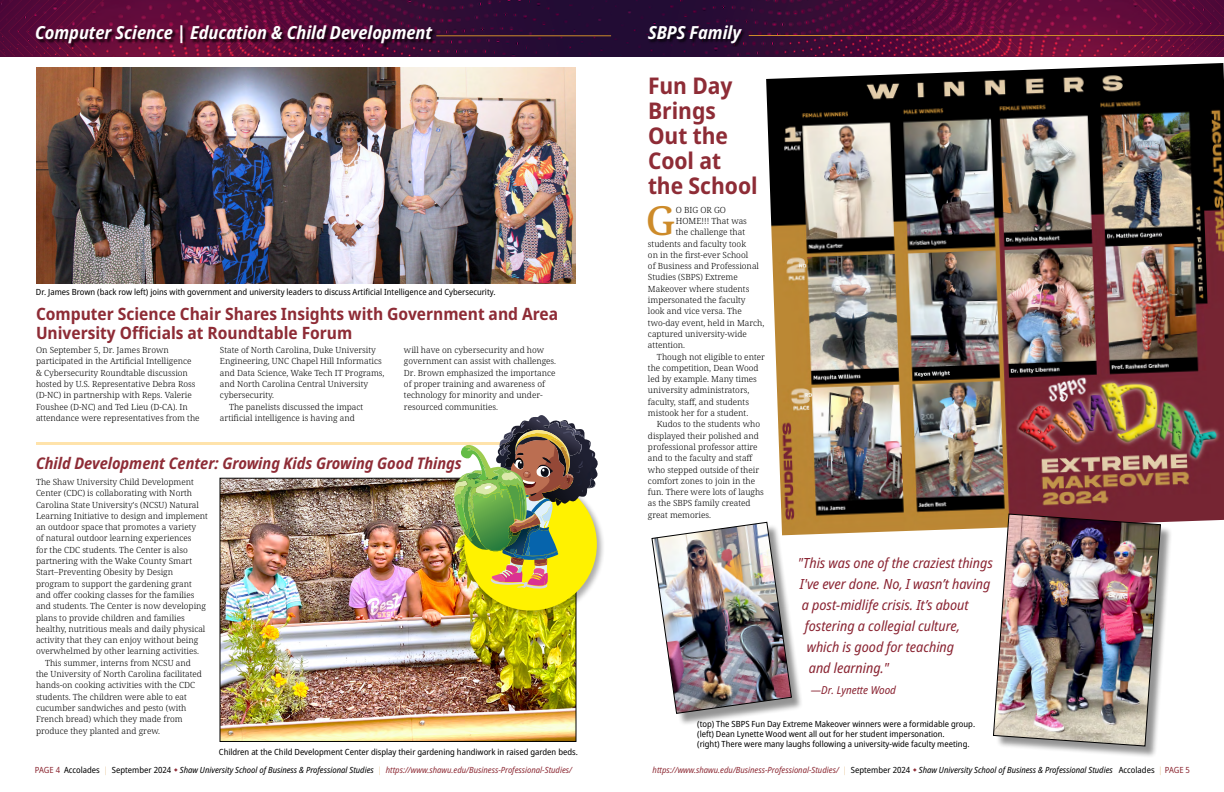
<style>
.page{position:relative;width:1224px;height:792px;background:#fff}
.page>*{position:absolute;margin:0;border:0;box-sizing:border-box;transform-origin:0 0}
.t1{font:500 40.2px "Noto Serif";color:#cd8b2a}
.t2{font:700 semi-condensed 23px/25px "Noto Sans";color:#8e2c36}
.t3{font:italic 700 semi-condensed 18px "Noto Sans";color:#fff}
.t4{font:700 semi-condensed 17px/19px "Noto Sans";color:#8e2c36}
.t5{font:italic 700 semi-condensed 16px "Noto Sans";color:#8e2c36}
.t6{font:italic semi-condensed 14px "Noto Sans";color:#8a2432}
.t7{font:italic semi-condensed 11px "Noto Sans";color:#8a2432}
.t8{font:300 8.5px/11.3px "Noto Serif";color:#000}
.t9{font:semi-condensed 8.5px/10px "Noto Sans";color:#000}
.t10{font:italic semi-condensed 8.5px "Noto Sans";color:#8e2c36}
.s1{font-style:normal}
.s2{font-style:normal;color:#000}
.s3{font-weight:100;font-style:normal;color:#cd8b2a}
.s4{color:#000}
</style>
<div class="page">
<img style="left:1203px;top:8px;width:7px;height:13px">
<img style="left:1194px;top:6px;width:7px;height:15px">
<img style="left:1185px;top:0;width:9px;height:55px">
<svg style="left:1188px;top:21px;width:36px;height:36px"></svg>
<img style="left:1176px;top:0;width:9px;height:56px">
<svg style="left:1177px;top:19px;width:4px;height:4px"></svg>
<img style="left:1167px;top:0;width:9px;height:56px">
<svg style="left:1167px;top:17px;width:3px;height:4px"></svg>
<img style="left:1158px;top:0;width:9px;height:56px">
<img style="left:1121px;top:0;width:37px;height:56px">
<svg style="left:0;top:0;width:1121px;height:57px;background:#470b37"></svg>
<svg style="left:1133px;top:2px;width:15px;height:11px"></svg>
<svg style="left:1152px;top:28px;width:4px;height:4px"></svg>
<img style="left:895px;top:37px;width:250px;height:19px">
<hr style="left:436px;top:35px;width:175px;height:1px;background:#cd8b2a">
<div style="left:36px;top:26px;width:401px;height:21px;background:#000;opacity:.75"></div>
<hr style="left:749px;top:35px;width:475px;height:1px;background:#cd8b2a">
<div style="left:648px;top:26px;width:98px;height:21px;background:#000;opacity:.75"></div>
<img style="left:766px;top:63px;width:458px;height:472px">
<div style="left:654px;top:524px;width:150px;height:201px;background:#000;opacity:.42"></div>
<img style="left:652px;top:522px;width:140px;height:192px">
<div style="left:995px;top:516px;width:178px;height:242px;background:#000;opacity:.42"></div>
<img style="left:993px;top:514px;width:168px;height:232px">
<img style="left:36px;top:68px;width:540px;height:216px">
<img style="left:222px;top:480px;width:352px;height:260px">
<div style="left:220px;top:478px;width:356px;height:264px;border:1px solid #000"></div>
<hr style="left:36px;top:442px;width:541px;height:3px;background:#ffe3ab">
<div style="left:462px;top:476px;width:143px;height:143px;background:#000;opacity:.33"></div>
<div style="left:464px;top:478px;width:133px;height:133px;background:#fff200;border-radius:50%"></div>
<img style="left:454px;top:415px;width:145px;height:175px">
<h3 class="t3" style="left:35px;top:20px;width:398px">Computer Science | Education &amp; Child Development</h3>
<h3 class="t3" style="left:648px;top:20px;width:94px">SBPS Family</h3>
<p class="t9" style="left:36px;top:287px;width:461px">Dr. James Brown (back row left) joins with government and university leaders to discuss Artificial Intelligence and Cybersecurity.</p>
<h3 class="t4" style="left:36px;top:305px;width:524px">Computer Science Chair Shares Insights with Government and Area<br>University Officials at Roundtable Forum</h3>
<p class="t8" style="left:36px;top:345px;width:165px">On September 5, Dr. James Brown participated in the Artificial Intelligence<br>&amp; Cybersecurity Roundtable discussion hosted by U.S. Representative Debra Ross (D-NC) in partnership with Reps. Valerie Foushee (D-NC) and Ted Lieu (D-CA). In attendance were representatives from the</p>
<p class="t8" style="left:220px;top:345px;width:157px">State of North Carolina, Duke University</p>
<p class="t8" style="left:220px;top:356px;width:163px">Engineering, UNC Chapel Hill Informatics</p>
<p class="t8" style="left:220px;top:367px;width:166px">and Data Science, Wake Tech IT Programs,</p>
<p class="t8" style="left:220px;top:379px;width:150px">and North Carolina Central University</p>
<p class="t8" style="left:220px;top:390px;width:56px">cybersecurity.</p>
<p class="t8" style="left:229px;top:401px;width:136px">The panelists discussed the impact</p>
<p class="t8" style="left:220px;top:412px;width:136px">artificial intelligence is having and</p>
<p class="t8" style="left:404px;top:345px;width:154px">will have on cybersecurity and how government can assist with challenges.<br>Dr. Brown emphasized the importance of proper training and awareness of technology for minority and under&shy;resourced communities.</p>
<h3 class="t5" style="left:36px;top:452px;width:427px">Child Development Center: Growing Kids Growing Good Things</h3>
<p class="t8" style="left:36px;top:477px;width:159px">The Shaw University Child Development</p>
<p class="t8" style="left:36px;top:488px;width:158px">Center (CDC) is collaborating with North</p>
<p class="t8" style="left:36px;top:499px;width:165px">Carolina State University's (NCSU) Natural</p>
<p class="t8" style="left:36px;top:510px;width:174px">Learning Initiative to design and implement</p>
<p class="t8" style="left:36px;top:522px;width:162px">an outdoor space that promotes a variety</p>
<p class="t8" style="left:36px;top:533px;width:157px">of natural outdoor learning experiences</p>
<p class="t8" style="left:36px;top:544px;width:153px">for the CDC students. The Center is also</p>
<p class="t8" style="left:36px;top:556px;width:158px">partnering with the Wake County Smart</p>
<p class="t8" style="left:36px;top:567px;width:139px">Start–Preventing Obesity by Design</p>
<p class="t8" style="left:36px;top:578px;width:157px">program to support the gardening grant</p>
<p class="t8" style="left:36px;top:590px;width:160px">and offer cooking classes for the families</p>
<p class="t8" style="left:36px;top:601px;width:172px">and students. The Center is now developing</p>
<p class="t8" style="left:36px;top:612px;width:150px">plans to provide children and families</p>
<p class="t8" style="left:36px;top:623px;width:171px">healthy, nutritious meals and daily physical</p>
<p class="t8" style="left:36px;top:635px;width:164px">activity that they can enjoy without being</p>
<p class="t8" style="left:36px;top:646px;width:164px">overwhelmed by other learning activities.</p>
<p class="t8" style="left:45px;top:657px;width:147px">This summer, interns from NCSU and</p>
<p class="t8" style="left:36px;top:669px;width:168px">the University of North Carolina facilitated</p>
<p class="t8" style="left:36px;top:680px;width:161px">hands-on cooking activities with the CDC</p>
<p class="t8" style="left:36px;top:691px;width:152px">students. The children were able to eat</p>
<p class="t8" style="left:36px;top:703px;width:152px">cucumber sandwiches and pesto (with</p>
<p class="t8" style="left:36px;top:714px;width:148px">French bread) which they made from</p>
<p class="t8" style="left:36px;top:725px;width:126px">produce they planted and grew.</p>
<p class="t9" style="left:219px;top:747px;width:361px">Children at the Child Development Center display their gardening handiwork in raised garden beds.</p>
<h2 class="t2" style="left:648px;top:73px;width:111px">Fun Day<br>Brings<br>Out the<br>Cool at the School</h2>
<h1 class="t1" style="left:646px;top:193px;width:31px">G</h1>
<p class="t8" style="left:676px;top:204px;width:52px">O BIG OR GO</p>
<p class="t8" style="left:676px;top:216px;width:73px">HOME!!! That was</p>
<p class="t8" style="left:676px;top:227px;width:71px">the challenge that</p>
<p class="t8" style="left:648px;top:238px;width:100px">students and faculty took</p>
<p class="t8" style="left:648px;top:249px;width:102px">on in the first-ever School</p>
<p class="t8" style="left:648px;top:261px;width:113px">of Business and Professional</p>
<p class="t8" style="left:648px;top:272px;width:91px">Studies (SBPS) Extreme</p>
<p class="t8" style="left:648px;top:283px;width:103px">Makeover where students</p>
<p class="t8" style="left:648px;top:295px;width:99px">impersonated the faculty</p>
<p class="t8" style="left:648px;top:306px;width:95px">look and vice versa. The</p>
<p class="t8" style="left:648px;top:317px;width:118px">two-day event, held in March,</p>
<p class="t8" style="left:648px;top:329px;width:100px">captured university-wide</p>
<p class="t8" style="left:648px;top:340px;width:39px">attention.</p>
<p class="t8" style="left:657px;top:351px;width:109px">Though not eligible to enter</p>
<p class="t8" style="left:648px;top:362px;width:112px">the competition, Dean Wood</p>
<p class="t8" style="left:648px;top:374px;width:110px">led by example. Many times</p>
<p class="t8" style="left:648px;top:385px;width:103px">university administrators,</p>
<p class="t8" style="left:648px;top:396px;width:103px">faculty, staff, and students</p>
<p class="t8" style="left:648px;top:408px;width:102px">mistook her for a student.</p>
<p class="t8" style="left:657px;top:419px;width:105px">Kudos to the students who</p>
<p class="t8" style="left:648px;top:430px;width:112px">displayed their polished and</p>
<p class="t8" style="left:648px;top:442px;width:111px">professional professor attire</p>
<p class="t8" style="left:648px;top:453px;width:106px">and to the faculty and staff</p>
<p class="t8" style="left:648px;top:464px;width:113px">who stepped outside of their</p>
<p class="t8" style="left:648px;top:475px;width:109px">comfort zones to join in the</p>
<p class="t8" style="left:648px;top:487px;width:117px">fun. There were lots of laughs</p>
<p class="t8" style="left:648px;top:498px;width:104px">as the SBPS family created</p>
<p class="t8" style="left:648px;top:509px;width:65px">great memories.</p>
<h3 class="t6" style="left:798px;top:553px;width:197px">"This was one of the craziest things</h3>
<h3 class="t6" style="left:800px;top:574px;width:192px">I've ever done. No, I wasn’t having</h3>
<h3 class="t6" style="left:802px;top:595px;width:168px">a post-midlife crisis. It’s about</h3>
<h3 class="t6" style="left:805px;top:616px;width:157px">fostering a collegial culture,</h3>
<h3 class="t6" style="left:807px;top:637px;width:149px">which is good for teaching</h3>
<h3 class="t6" style="left:809px;top:658px;width:82px">and learning."</h3>
<p class="t7" style="left:811px;top:682px;width:87px">—Dr. Lynette Wood</p>
<p class="t9" style="left:697px;top:719px;width:280px">(top) The SBPS Fun Day Extreme Makeover winners were a formidable group. (left) Dean Lynette Wood went all out for her student impersonation.<br>(right) There were many laughs following a university-wide faculty meeting.</p>
<p class="t10" style="left:35px;top:764px;width:539px"><span class="s1">PAGE 4</span> <span class="s2">Accolades</span> <span class="s3">|</span> <span class="s2">September 2024</span> <span class="s4">Shaw University School of Business &amp; Professional Studies</span> <span class="s3">|</span> https://www.shawu.edu/Business-Professional-Studies/</p>
<p class="t10" style="left:653px;top:764px;width:539px">https://www.shawu.edu/Business-Professional-Studies/ <span class="s3">|</span> <span class="s2">September 2024</span> <span class="s4">Shaw University School of Business &amp; Professional Studies</span> <span class="s2">Accolades</span> <span class="s3">|</span> <span class="s1">PAGE 5</span></p>
</div>
